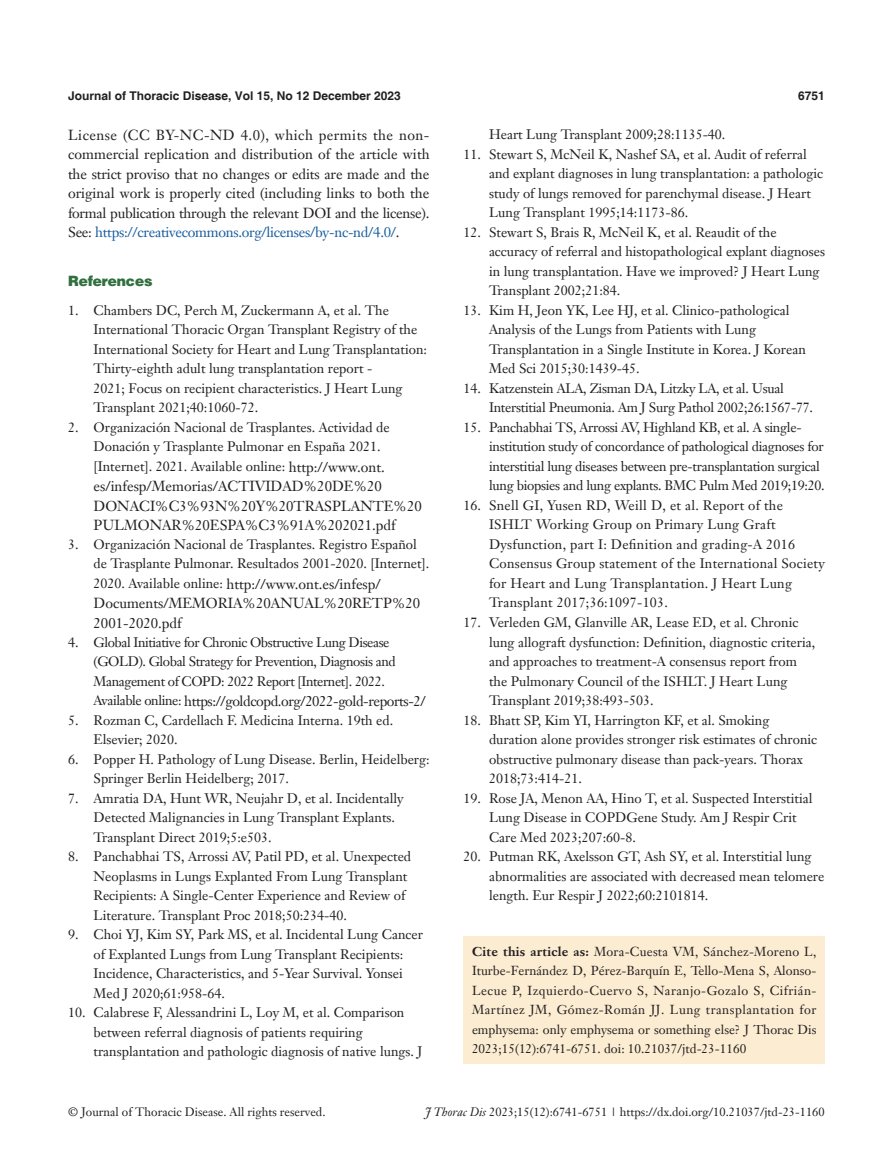
<style>
.page{position:relative;width:893px;height:1170px;background:#fff}
.page>*{position:absolute;margin:0;border:0;box-sizing:border-box;transform-origin:0 0}
.B-zhengwen{font:14.25px/19.5px "Janson Text LT";letter-spacing:-.02em;color:#231f20;text-align:justify}
.B-References{font:14.25px/19.5px "Janson Text LT";color:#231f20}
.B-References-2{font:14.25px "Janson Text LT";letter-spacing:-.03em;color:#231f20}
._1ji-6_5{font:900 14.25px "Helvetica";color:#30703e}
.B-References-3{font:13.5px/19.5px "Janson Text LT";color:#231f20}
.B-References-4{font:13.5px/19.5px "Janson Text LT";letter-spacing:-.02em;color:#231f20}
.B-References-5{font:13.5px/19.5px "Janson Text LT";letter-spacing:.02em;color:#231f20}
.B-References-6{font:13.5px/19.5px "Janson Text LT";letter-spacing:-.03em;color:#231f20}
.Cite{font:12.75px/19.5px "Janson Text LT";color:#231f20;text-align:justify}
.t1{font:12px "Janson Text LT";color:#231f20}
.t2{font:700 12px "Helvetica";color:#231f20}
.s1{color:#175d9e}
.s2{font-size:14.25px}
.s3{font-size:13.5px}
.s4{font-weight:700}
.s5{font-style:italic}
</style>
<div class="page">
<div style="left:463px;top:936px;width:362px;height:127px;background:#fcedd2"></div>
<p class="t2" style="left:68px;top:88px;width:334px">Journal of Thoracic Disease, Vol 15, No 12 December 2023</p>
<p class="t2" style="left:798px;top:88px;width:28px">6751</p>
<p class="B-zhengwen" style="left:68px;top:125px;width:363px">License (CC BY-NC-ND 4.0), which permits the non&shy;commercial replication and distribution of the article with the strict proviso that no changes or edits are made and the original work is properly cited (including links to both the formal publication through the relevant DOI and the license).<br>See: <span class="s1">https://creativecommons.org/licenses/by-nc-nd/4.0/</span>.</p>
<p class="_1ji-6_5" style="left:68px;top:272px;width:86px">References</p>
<p class="B-References-3" style="left:94px;top:300px;width:335px;text-indent:-26px">1. Chambers DC, Perch M, Zuckermann A, et al. The International Thoracic Organ Transplant Registry of the International Society for Heart and Lung Transplantation:<br>Thirty-eighth adult lung transplantation report -<br>2021; Focus on recipient characteristics. J Heart Lung Transplant 2021;40:1060-72.</p>
<p class="B-References-3" style="left:94px;top:417px;width:298px;text-indent:-26px">2. Organización Nacional de Trasplantes. Actividad de<br>Donación y Trasplante Pulmonar en España 2021. [Internet]. 2021. Available online: <span class="s2">http://www.ont.</span></p>
<p class="B-References" style="left:94px;top:476px;width:330px">es/infesp/Memorias/ACTIVIDAD%20DE%20<br>DONACI%C3%93N%20Y%20TRASPLANTE%20<br>PULMONAR%20ESPA%C3%91A%202021.pdf</p>
<p class="B-References-3" style="left:94px;top:534px;width:337px;text-indent:-26px">3. Organización Nacional de Trasplantes. Registro Español de Trasplante Pulmonar. Resultados 2001-2020. [Internet].</p>
<p class="B-References" style="left:94px;top:573px;width:328px"><span class="s3">2020. Available online:</span> http://www.ont.es/infesp/<br>Documents/MEMORIA%20ANUAL%20RETP%20<br>2001-2020.pdf</p>
<p class="B-References-6" style="left:94px;top:632px;width:304px;text-indent:-26px">4. Global Initiative for Chronic Obstructive Lung Disease (GOLD). Global Strategy for Prevention, Diagnosis and<br>Management of COPD: 2022 Report [Internet]. 2022.</p>
<p class="B-References-2" style="left:94px;top:691px;width:334px"><span class="s3">Available online:</span> https://goldcopd.org/2022-gold-reports-2/</p>
<p class="B-References-3" style="left:94px;top:710px;width:301px;text-indent:-26px">5. Rozman C, Cardellach F. Medicina Interna. 19th ed.<br>Elsevier; 2020.</p>
<p class="B-References-3" style="left:94px;top:749px;width:338px;text-indent:-26px">6. Popper H. Pathology of Lung Disease. Berlin, Heidelberg:<br>Springer Berlin Heidelberg; 2017.</p>
<p class="B-References-3" style="left:94px;top:788px;width:312px;text-indent:-26px">7. Amratia DA, Hunt WR, Neujahr D, et al. Incidentally<br>Detected Malignancies in Lung Transplant Explants.<br>Transplant Direct 2019;5:e503.</p>
<p class="B-References-3" style="left:94px;top:846px;width:319px;text-indent:-26px">8. Panchabhai TS, Arrossi AV, Patil PD, et al. Unexpected Neoplasms in Lungs Explanted From Lung Transplant Recipients: A Single-Center Experience and Review of Literature. Transplant Proc 2018;50:234-40.</p>
<p class="B-References-3" style="left:94px;top:924px;width:331px;text-indent:-26px">9. Choi YJ, Kim SY, Park MS, et al. Incidental Lung Cancer of Explanted Lungs from Lung Transplant Recipients:<br>Incidence, Characteristics, and 5-Year Survival. Yonsei Med J 2020;61:958-64.</p>
<p class="B-References-3" style="left:94px;top:1002px;width:330px;text-indent:-26px">10. Calabrese F, Alessandrini L, Loy M, et al. Comparison between referral diagnosis of patients requiring transplantation and pathologic diagnosis of native lungs. J</p>
<p class="B-References-3" style="left:489px;top:125px;width:238px">Heart Lung Transplant 2009;28:1135-40.</p>
<p class="B-References-3" style="left:489px;top:144px;width:336px;text-indent:-26px">11. Stewart S, McNeil K, Nashef SA, et al. Audit of referral and explant diagnoses in lung transplantation: a pathologic study of lungs removed for parenchymal disease. J Heart Lung Transplant 1995;14:1173-86.</p>
<p class="B-References-3" style="left:489px;top:222px;width:337px;text-indent:-26px">12. Stewart S, Brais R, McNeil K, et al. Reaudit of the accuracy of referral and histopathological explant diagnoses in lung transplantation. Have we improved? J Heart Lung Transplant 2002;21:84.</p>
<p class="B-References-3" style="left:489px;top:300px;width:318px;text-indent:-26px">13. Kim H, Jeon YK, Lee HJ, et al. Clinico-pathological Analysis of the Lungs from Patients with Lung Transplantation in a Single Institute in Korea. J Korean Med Sci 2015;30:1439-45.</p>
<p class="B-References-4" style="left:489px;top:378px;width:325px;text-indent:-26px">14. Katzenstein ALA, Zisman DA, Litzky LA, et al. Usual<br>Interstitial Pneumonia. Am J Surg Pathol 2002;26:1567-77.</p>
<p class="B-References-4" style="left:489px;top:417px;width:337px;text-indent:-26px">15. Panchabhai TS, Arrossi AV, Highland KB, et al. A single&shy;institution study of concordance of pathological diagnoses for interstitial lung diseases between pre-transplantation surgical lung biopsies and lung explants. BMC Pulm Med 2019;19:20.</p>
<p class="B-References-5" style="left:489px;top:495px;width:337px;text-indent:-26px">16. Snell GI, Yusen RD, Weill D, et al. Report of the ISHLT Working Group on Primary Lung Graft Dysfunction, part I: Definition and grading-A 2016<br>Consensus Group statement of the International Society for Heart and Lung Transplantation. J Heart Lung Transplant 2017;36:1097-103.</p>
<p class="B-References-3" style="left:489px;top:612px;width:328px;text-indent:-26px">17. Verleden GM, Glanville AR, Lease ED, et al. Chronic lung allograft dysfunction: Definition, diagnostic criteria, and approaches to treatment-A consensus report from the Pulmonary Council of the ISHLT. J Heart Lung Transplant 2019;38:493-503.</p>
<p class="B-References-3" style="left:489px;top:710px;width:330px;text-indent:-26px">18. Bhatt SP, Kim YI, Harrington KF, et al. Smoking duration alone provides stronger risk estimates of chronic obstructive pulmonary disease than pack-years. Thorax 2018;73:414-21.</p>
<p class="B-References-3" style="left:489px;top:788px;width:325px;text-indent:-26px">19. Rose JA, Menon AA, Hino T, et al. Suspected Interstitial<br>Lung Disease in COPDGene Study. Am J Respir Crit<br>Care Med 2023;207:60-8.</p>
<p class="B-References-3" style="left:489px;top:846px;width:337px;text-indent:-26px">20. Putman RK, Axelsson GT, Ash SY, et al. Interstitial lung abnormalities are associated with decreased mean telomere length. Eur Respir J 2022;60:2101814.</p>
<p class="Cite" style="left:472px;top:941px;width:346px"><span class="s4">Cite this article as:</span> Mora-Cuesta VM, Sánchez-Moreno L, Iturbe-Fernández D, Pérez-Barquín E, Tello-Mena S, Alonso-Lecue P, Izquierdo-Cuervo S, Naranjo-Gozalo S, Cifrián-Martínez JM, Gómez-Román JJ. Lung transplantation for emphysema: only emphysema or something else? J Thorac Dis 2023;15(12):6741-6751. doi: 10.21037/jtd-23-1160</p>
<p class="t1" style="left:68px;top:1104px;width:259px">© Journal of Thoracic Disease. All rights reserved.</p>
<p class="t1" style="left:425px;top:1104px;width:401px"><span class="s5">J Thorac Dis</span> 2023;15(12):6741-6751 | https://dx.doi.org/10.21037/jtd-23-1160</p>
</div>
